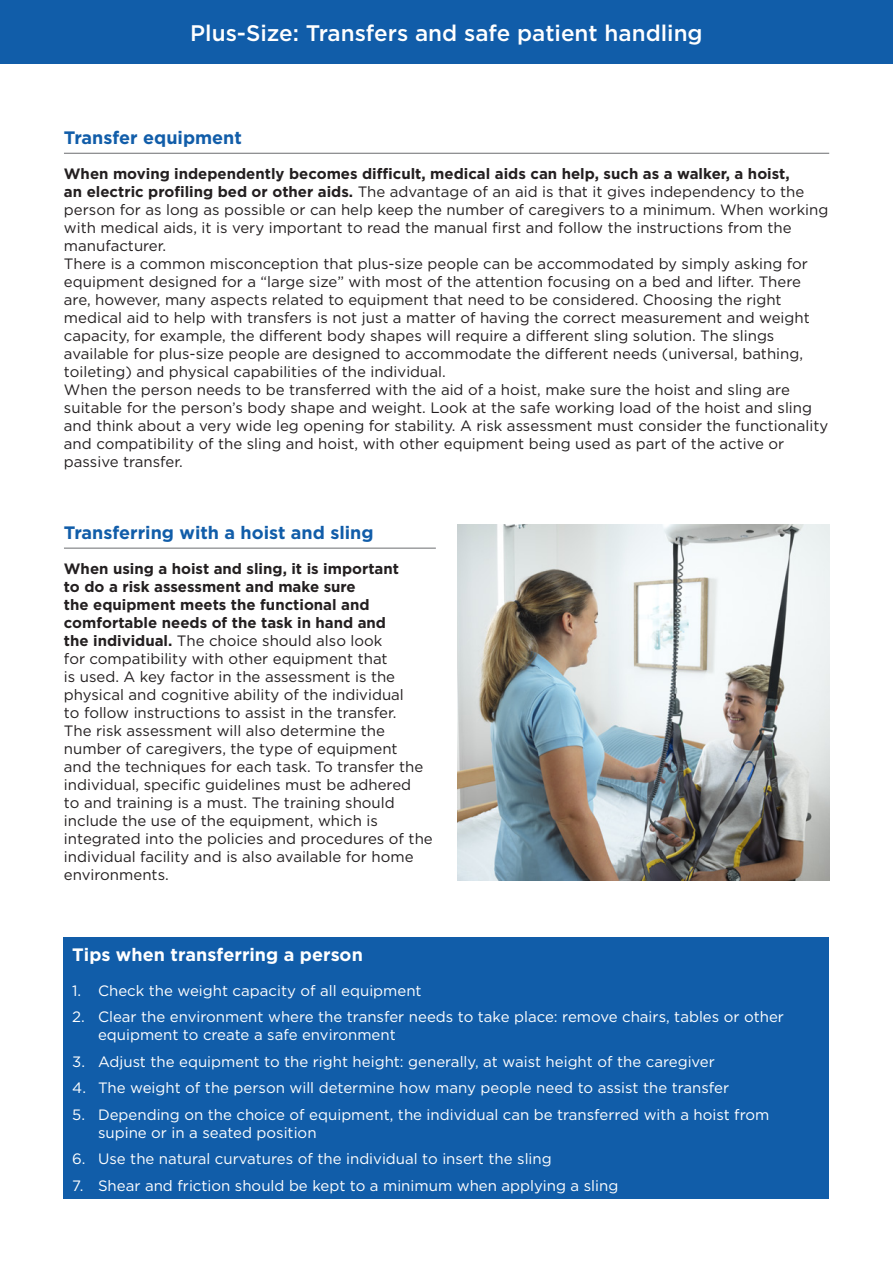
<style>
.page{position:relative;width:893px;height:1263px;background:#fff}
.page>*{position:absolute;margin:0;border:0;box-sizing:border-box;transform-origin:0 0}
.titel{font:500 22.5px "Gotham";color:#fff}
.überschrift{font:700 18px "Gotham";color:#115da9}
.text{font:700 18px "Gotham";letter-spacing:.005em;color:#fff}
.text-2{font:15px/18px "Gotham";color:#231f20}
.text-3{font:15px/18px "Gotham";color:#fff}
.s1{font-weight:700}
</style>
<div class="page">
<div style="left:0;top:0;width:893px;height:64px;background:#115da9"></div>
<hr style="left:64px;top:153px;width:765px;height:1px;background:#6c6d70">
<hr style="left:64px;top:548px;width:372px;height:1px;background:#6c6d70">
<img style="left:457px;top:525px;width:373px;height:355px">
<div style="left:64px;top:938px;width:765px;height:261px;background:#115da9"></div>
<p class="titel" style="left:190px;top:18px;width:514px">Plus-Size: Transfers and safe patient handling</p>
<p class="überschrift" style="left:64px;top:126px;width:180px">Transfer equipment</p>
<p class="text-2" style="left:64px;top:165px;width:766px"><span class="s1">When moving independently becomes difficult, medical aids can help, such as a walker, a hoist,<br>an electric profiling bed or other aids.</span> The advantage of an aid is that it gives independency to the person for as long as possible or can help keep the number of caregivers to a minimum. When working with medical aids, it is very important to read the manual first and follow the instructions from the manufacturer.<br>There is a common misconception that plus-size people can be accommodated by simply asking for equipment designed for a “large size” with most of the attention focusing on a bed and lifter. There are, however, many aspects related to equipment that need to be considered. Choosing the right medical aid to help with transfers is not just a matter of having the correct measurement and weight capacity, for example, the different body shapes will require a different sling solution. The slings available for plus-size people are designed to accommodate the different needs (universal, bathing, toileting) and physical capabilities of the individual.<br>When the person needs to be transferred with the aid of a hoist, make sure the hoist and sling are suitable for the person’s body shape and weight. Look at the safe working load of the hoist and sling and think about a very wide leg opening for stability. A risk assessment must consider the functionality and compatibility of the sling and hoist, with other equipment being used as part of the active or passive transfer.</p>
<p class="überschrift" style="left:64px;top:521px;width:311px">Transferring with a hoist and sling</p>
<p class="text-2" style="left:64px;top:560px;width:370px"><span class="s1">When using a hoist and sling, it is important<br>to do a risk assessment and make sure<br>the equipment meets the functional and comfortable needs of the task in hand and<br>the individual.</span> The choice should also look<br>for compatibility with other equipment that<br>is used. A key factor in the assessment is the physical and cognitive ability of the individual<br>to follow instructions to assist in the transfer.<br>The risk assessment will also determine the number of caregivers, the type of equipment<br>and the techniques for each task. To transfer the individual, specific guidelines must be adhered<br>to and training is a must. The training should include the use of the equipment, which is integrated into the policies and procedures of the individual facility and is also available for home environments.</p>
<p class="text" style="left:72px;top:942px;width:292px">Tips when transferring a person</p>
<p class="text-3" style="left:72px;top:981px;width:351px">1. Check the weight capacity of all equipment</p>
<p class="text-3" style="left:98px;top:1007px;width:687px;text-indent:-26px">2. Clear the environment where the transfer needs to take place: remove chairs, tables or other equipment to create a safe environment</p>
<p class="text-3" style="left:72px;top:1052px;width:644px">3. Adjust the equipment to the right height: generally, at waist height of the caregiver</p>
<p class="text-3" style="left:72px;top:1078px;width:658px">4. The weight of the person will determine how many people need to assist the transfer</p>
<p class="text-3" style="left:98px;top:1105px;width:673px;text-indent:-26px">5. Depending on the choice of equipment, the individual can be transferred with a hoist from supine or in a seated position</p>
<p class="text-3" style="left:72px;top:1149px;width:481px">6. Use the natural curvatures of the individual to insert the sling</p>
<p class="text-3" style="left:72px;top:1176px;width:548px">7. Shear and friction should be kept to a minimum when applying a sling</p>
</div>
